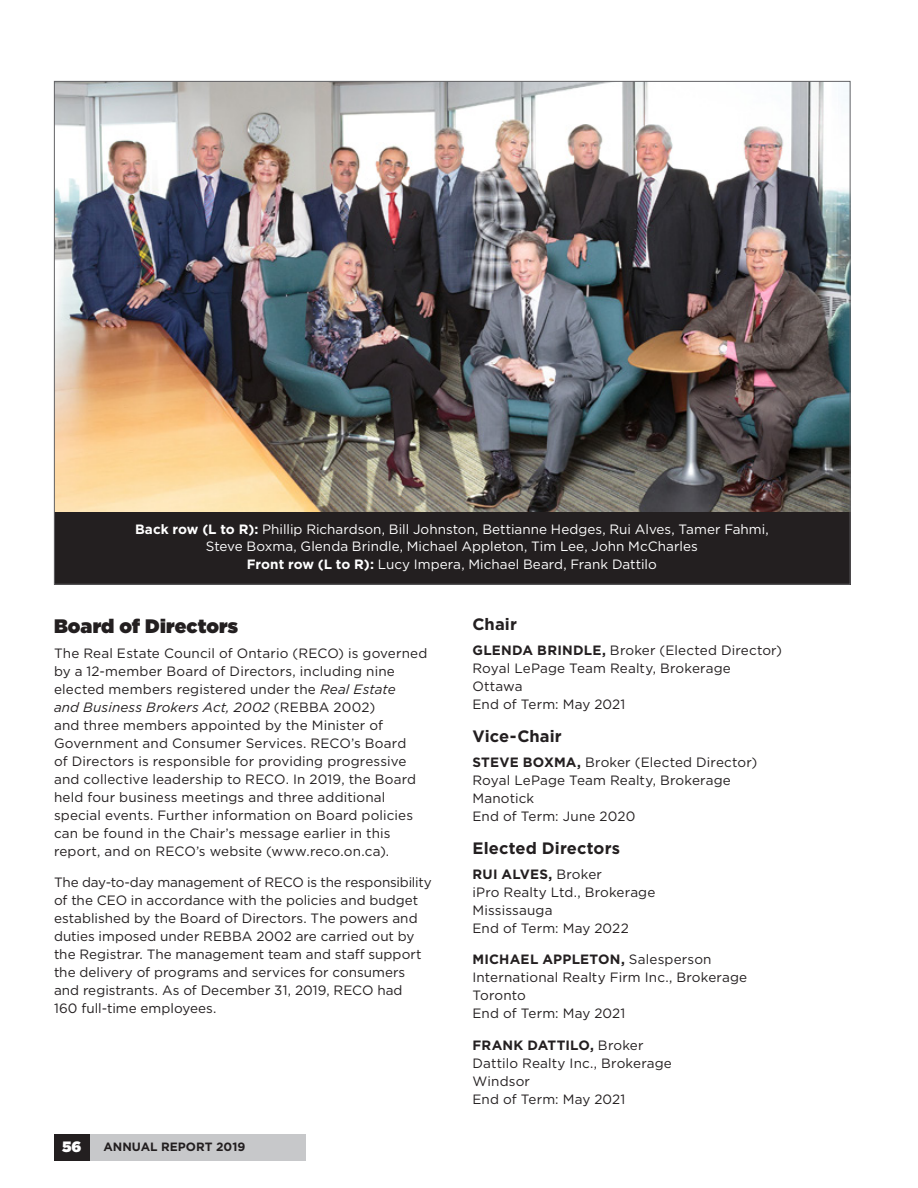
<style>
.page{position:relative;width:918px;height:1188px;background:#fff}
.page>*{position:absolute;margin:0;border:0;box-sizing:border-box;transform-origin:0 0}
.t1{font:900 19.5px "Gotham";letter-spacing:.005em;color:#231f20}
.t2{font:700 16.5px "Gotham";letter-spacing:.005em;color:#231f20}
.t3{font:900 15px "Gotham";color:#fff}
.t4{font:13.5px/18px "Gotham";letter-spacing:.005em;color:#231f20}
.t5{font:13.5px/18px "Gotham";color:#fff;text-align:center}
.t6{font:700 13.5px "Gotham";letter-spacing:.015em;color:#231f20}
.t7{font:700 12px "Gotham";color:#231f20}
.s1{font-weight:700}
.s2{font-style:italic}
.s3{font-weight:400}
</style>
<div class="page">
<div style="left:90px;top:1134px;width:216px;height:27px;background:#c7c8ca"></div>
<div style="left:54px;top:1134px;width:36px;height:27px;background:#231f20"></div>
<div style="left:54px;top:512px;width:796px;height:72px;background:#231f20"></div>
<img style="left:56px;top:83px;width:792px;height:429px">
<p class="t5" style="left:135px;top:519px;width:635px"><span class="s1">Back row (L to R):</span> Phillip Richardson, Bill Johnston, Bettianne Hedges, Rui Alves, Tamer Fahmi,<br>Steve Boxma, Glenda Brindle, Michael Appleton, Tim Lee, John McCharles<br><span class="s1">Front row (L to R):</span> Lucy Impera, Michael Beard, Frank Dattilo</p>
<h3 class="t1" style="left:54px;top:612px;width:186px">Board of Directors</h3>
<p class="t4" style="left:54px;top:644px;width:375px">The Real Estate Council of Ontario (RECO) is governed by a 12-member Board of Directors, including nine elected members registered under the <span class="s2">Real Estate<br>and Business Brokers Act, 2002</span> (REBBA 2002)<br>and three members appointed by the Minister of Government and Consumer Services. RECO’s Board<br>of Directors is responsible for providing progressive and collective leadership to RECO. In 2019, the Board held four business meetings and three additional special events. Further information on Board policies can be found in the Chair’s message earlier in this report, and on RECO’s website (www.reco.on.ca).</p>
<p class="t4" style="left:54px;top:873px;width:379px">The day-to-day management of RECO is the responsibility of the CEO in accordance with the policies and budget established by the Board of Directors. The powers and duties imposed under REBBA 2002 are carried out by the Registrar. The management team and staff support the delivery of programs and services for consumers and registrants. As of December 31, 2019, RECO had<br>160 full-time employees.</p>
<p class="t3" style="left:62px;top:1136px;width:21px">56</p>
<p class="t7" style="left:103px;top:1139px;width:143px">ANNUAL REPORT 2019</p>
<p class="t2" style="left:472px;top:614px;width:46px">Chair</p>
<p class="t4" style="left:472px;top:641px;width:311px"><span class="s1">GLENDA BRINDLE,</span> Broker (Elected Director)</p>
<p class="t4" style="left:472px;top:659px;width:260px">Royal LePage Team Realty, Brokerage</p>
<p class="t4" style="left:472px;top:677px;width:52px">Ottawa</p>
<p class="t4" style="left:472px;top:695px;width:154px">End of Term: May 2021</p>
<p class="t2" style="left:472px;top:725px;width:91px">Vice-Chair</p>
<p class="t4" style="left:472px;top:753px;width:286px"><span class="s1">STEVE BOXMA,</span> Broker (Elected Director)</p>
<p class="t4" style="left:472px;top:771px;width:260px">Royal LePage Team Realty, Brokerage</p>
<p class="t4" style="left:472px;top:789px;width:63px">Manotick</p>
<p class="t4" style="left:472px;top:807px;width:164px">End of Term: June 2020</p>
<p class="t2" style="left:472px;top:837px;width:149px">Elected Directors</p>
<p class="t6" style="left:472px;top:865px;width:131px">RUI ALVES, <span class="s3">Broker</span></p>
<p class="t4" style="left:472px;top:883px;width:184px">iPro Realty Ltd., Brokerage</p>
<p class="t4" style="left:472px;top:901px;width:82px">Mississauga</p>
<p class="t4" style="left:472px;top:919px;width:158px">End of Term: May 2022</p>
<p class="t6" style="left:472px;top:950px;width:241px">MICHAEL APPLETON, <span class="s3">Salesperson</span></p>
<p class="t4" style="left:472px;top:968px;width:276px">International Realty Firm Inc., Brokerage</p>
<p class="t4" style="left:472px;top:986px;width:55px">Toronto</p>
<p class="t4" style="left:472px;top:1004px;width:154px">End of Term: May 2021</p>
<p class="t6" style="left:472px;top:1036px;width:173px">FRANK DATTILO, <span class="s3">Broker</span></p>
<p class="t4" style="left:472px;top:1054px;width:201px">Dattilo Realty Inc., Brokerage</p>
<p class="t4" style="left:472px;top:1072px;width:59px">Windsor</p>
<p class="t4" style="left:472px;top:1090px;width:154px">End of Term: May 2021</p>
</div>
